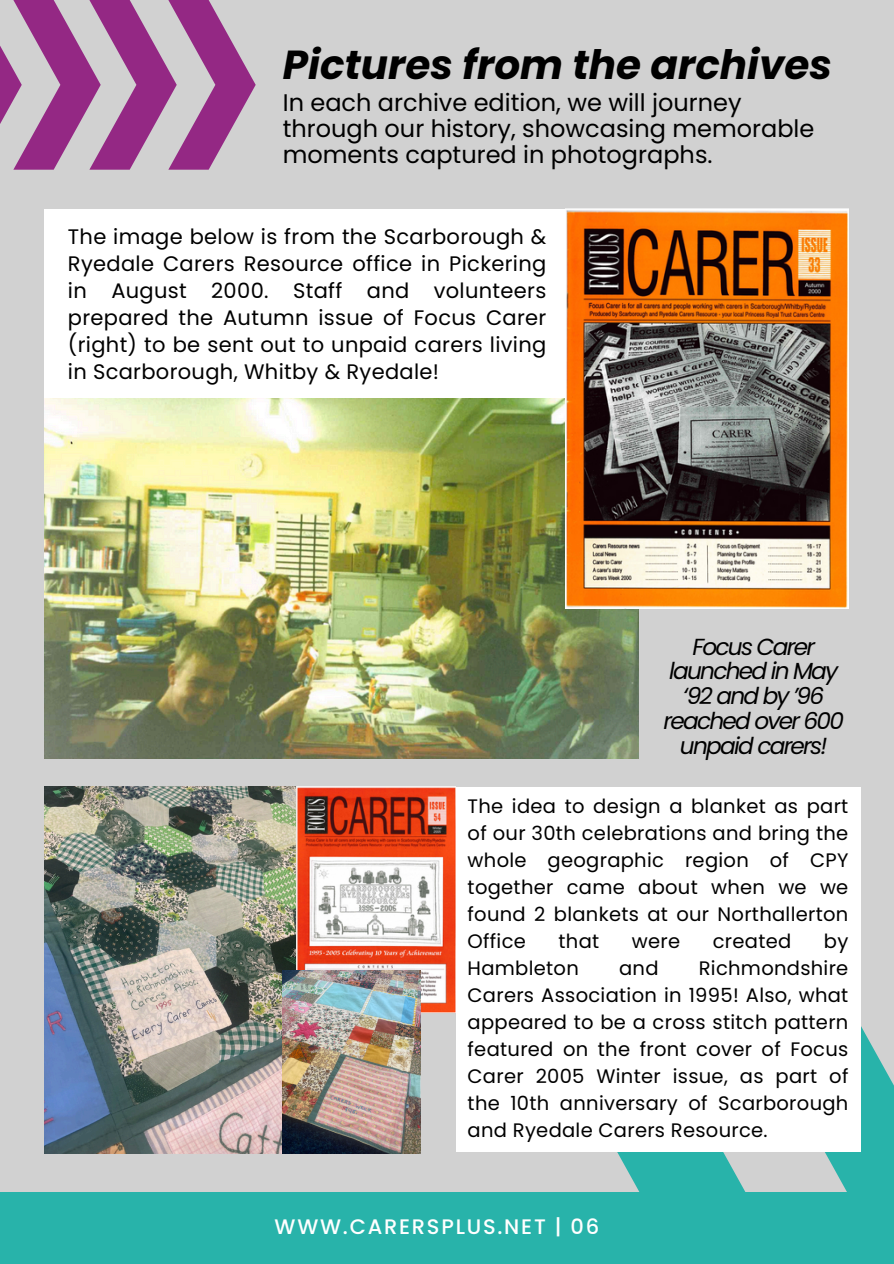
<style>
.page{position:relative;width:894px;height:1264px;background:#fff}
.page>*{position:absolute;margin:0;border:0;box-sizing:border-box;transform-origin:0 0}
.t1{font:italic 700 40.5px "Poppins";color:#000}
.t2{font:24px/25.8px "Poppins";color:#000}
.t3{font:italic 23.25px/24.8px "Poppins";letter-spacing:-.075em;color:#000;text-align:center}
.t4{font:21px/27px "Poppins";letter-spacing:.015em;color:#000;text-align:justify}
.t5{font:500 21px "Poppins";letter-spacing:.085em;color:#fff}
.t6{font:19.5px/27px "Poppins";letter-spacing:.015em;color:#000;text-align:justify}
</style>
<div class="page">
<div style="left:0;top:0;width:893px;height:1263px;background:#d1d1d1"></div>
<div style="left:0;top:1192px;width:893px;height:71px;background:#28b3aa"></div>
<svg style="left:516px;top:1151px;width:207px;height:41px"></svg>
<svg style="left:723px;top:969px;width:170px;height:223px"></svg>
<svg style="left:0;top:0;width:255px;height:170px"></svg>
<div style="left:45px;top:208px;width:548px;height:240px;background:#fff"></div>
<img style="left:45px;top:787px;width:251px;height:366px">
<img style="left:297px;top:787px;width:158px;height:225px">
<img style="left:283px;top:970px;width:137px;height:183px">
<img style="left:45px;top:398px;width:593px;height:360px">
<img style="left:565px;top:208px;width:283px;height:400px">
<div style="left:456px;top:787px;width:404px;height:364px;background:#fff"></div>
<h1 class="t1" style="left:283px;top:36px;width:550px">Pictures from the archives</h1>
<p class="t2" style="left:283px;top:90px;width:533px">In each archive edition, we will journey through our history, showcasing memorable moments captured in photographs.</p>
<p class="t4" style="left:68px;top:223px;width:480px">The image below is from the Scarborough &amp; Ryedale Carers Resource office in Pickering in August 2000. Staff and volunteers prepared the Autumn issue of Focus Carer (right) to be sent out to unpaid carers living in Scarborough, Whitby &amp; Ryedale!</p>
<p class="t3" style="left:663px;top:634px;width:182px">Focus Carer launched in May ‘92 and by ’96 reached over 600 unpaid carers!</p>
<h2 class="t6" style="left:467px;top:792px;width:382px">The idea to design a blanket as part of our 30th celebrations and bring the whole geographic region of CPY together came about when we we found 2 blankets at our Northallerton Office</h2>
<h2 class="t6" style="left:558px;top:927px;width:42px">that</h2>
<h2 class="t6" style="left:631px;top:927px;width:50px">were</h2>
<h2 class="t6" style="left:712px;top:927px;width:80px">created</h2>
<h2 class="t6" style="left:823px;top:927px;width:26px">by</h2>
<h2 class="t6" style="left:467px;top:954px;width:113px">Hambleton</h2>
<h2 class="t6" style="left:619px;top:954px;width:41px">and</h2>
<h2 class="t6" style="left:467px;top:954px;width:382px;text-indent:231px">Richmondshire Carers Association in 1995! Also, what appeared to be a cross stitch pattern featured on the front cover of Focus Carer 2005 Winter issue, as part of the 10th anniversary of Scarborough and Ryedale Carers Resource.</h2>
<p class="t5" style="left:274px;top:1212px;width:326px">WWW.CARERSPLUS.NET | 06</p>
</div>
